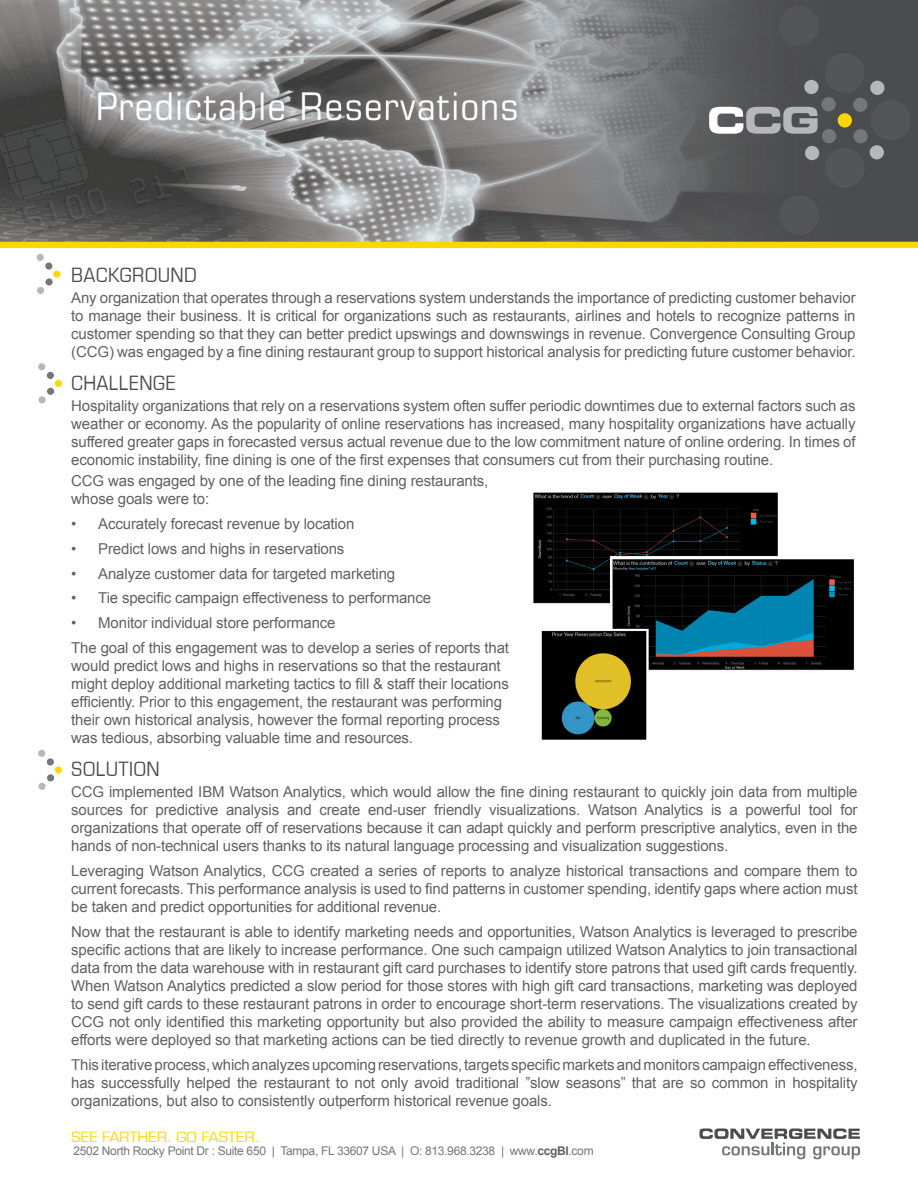
<style>
.page{position:relative;width:918px;height:1188px;background:#fff}
.page>*{position:absolute;margin:0;border:0;box-sizing:border-box;transform-origin:0 0}
.t1{font:condensed 19.95px "Eurostile";letter-spacing:.01em;color:#4b4c4d;scale:1.05 1}
.t2{font:15px/18px "Arial";letter-spacing:-.01em;color:#616164;text-align:justify}
.t3{font:condensed 14.4px "Eurostile";letter-spacing:-.025em;color:#fed702;scale:1.25 1}
.t4{font:12px "Arial";letter-spacing:-.025em;color:#757679}
.s1{font-weight:700;color:#616164}
</style>
<div class="page">
<svg style="left:700px;top:1128px;width:160px;height:31px"></svg>
<img style="left:533px;top:492px;width:322px;height:248px">
<div style="left:53px;top:271px;width:7px;height:7px;background:#fed702;border-radius:50%"></div>
<div style="left:46px;top:278px;width:7px;height:8px;background:#757679;border-radius:50%"></div>
<div style="left:37px;top:287px;width:7px;height:7px;background:#b6b7bb;border-radius:50%"></div>
<div style="left:45px;top:262px;width:7px;height:8px;background:#757679;border-radius:50%"></div>
<div style="left:37px;top:254px;width:7px;height:7px;background:#b6b7bb;border-radius:50%"></div>
<div style="left:55px;top:380px;width:7px;height:7px;background:#fed702;border-radius:50%"></div>
<div style="left:47px;top:388px;width:7px;height:7px;background:#757679;border-radius:50%"></div>
<div style="left:39px;top:396px;width:7px;height:7px;background:#b6b7bb;border-radius:50%"></div>
<div style="left:47px;top:372px;width:7px;height:7px;background:#757679;border-radius:50%"></div>
<div style="left:38px;top:363px;width:7px;height:7px;background:#b6b7bb;border-radius:50%"></div>
<div style="left:55px;top:766px;width:7px;height:8px;background:#fed702;border-radius:50%"></div>
<div style="left:47px;top:774px;width:7px;height:7px;background:#757679;border-radius:50%"></div>
<div style="left:39px;top:783px;width:7px;height:7px;background:#b6b7bb;border-radius:50%"></div>
<div style="left:47px;top:758px;width:7px;height:8px;background:#757679;border-radius:50%"></div>
<div style="left:38px;top:750px;width:7px;height:7px;background:#b6b7bb;border-radius:50%"></div>
<img style="left:0;top:0;width:918px;height:248px">
<svg style="left:709px;top:107px;width:109px;height:27px"></svg>
<div style="left:838px;top:113px;width:14px;height:14px;background:#fed702;border-radius:50%"></div>
<div style="left:854px;top:129px;width:14px;height:14px;background:#757679;border-radius:50%"></div>
<div style="left:870px;top:145px;width:14px;height:14px;background:#b6b7bb;border-radius:50%"></div>
<div style="left:853px;top:98px;width:15px;height:14px;background:#757679;border-radius:50%"></div>
<div style="left:870px;top:81px;width:15px;height:14px;background:#b6b7bb;border-radius:50%"></div>
<div style="left:822px;top:129px;width:14px;height:14px;background:#757679;border-radius:50%"></div>
<div style="left:805px;top:146px;width:14px;height:14px;background:#b6b7bb;border-radius:50%"></div>
<div style="left:822px;top:97px;width:14px;height:14px;background:#757679;border-radius:50%"></div>
<div style="left:804px;top:80px;width:15px;height:14px;background:#b6b7bb;border-radius:50%"></div>
<div style="left:825px;top:53px;width:40px;height:40px;background:#545557;border-radius:50%"></div>
<div style="left:779px;top:6px;width:40px;height:39px;background:#545557;border-radius:50%"></div>
<div style="left:871px;top:100px;width:39px;height:40px;background:#545557;border-radius:50%"></div>
<div style="left:825px;top:148px;width:40px;height:40px;background:#545557;border-radius:50%"></div>
<div style="left:779px;top:195px;width:40px;height:40px;background:#545557;border-radius:50%"></div>
<p class="t1" style="left:71px;top:263px;width:121px">BACKGROUND</p>
<p class="t2" style="left:71px;top:289px;width:786px">Any organization that operates through a reservations system understands the importance of predicting customer behavior to manage their business. It is critical for organizations such as restaurants, airlines and hotels to recognize patterns in customer spending so that they can better predict upswings and downswings in revenue. Convergence Consulting Group (CCG) was engaged by a fine dining restaurant group to support historical analysis for predicting future customer behavior.</p>
<p class="t1" style="left:71px;top:371px;width:101px">CHALLENGE</p>
<p class="t2" style="left:71px;top:397px;width:786px">Hospitality organizations that rely on a reservations system often suffer periodic downtimes due to external factors such as weather or economy. As the popularity of online reservations has increased, many hospitality organizations have actually suffered greater gaps in forecasted versus actual revenue due to the low commitment nature of online ordering. In times of economic instability, fine dining is one of the first expenses that consumers cut from their purchasing routine.</p>
<p class="t2" style="left:71px;top:472px;width:419px">CCG was engaged by one of the leading fine dining restaurants, whose goals were to:</p>
<p class="t2" style="left:71px;top:515px;width:285px">• Accurately forecast revenue by location</p>
<p class="t2" style="left:71px;top:540px;width:275px">• Predict lows and highs in reservations</p>
<p class="t2" style="left:71px;top:565px;width:326px">• Analyze customer data for targeted marketing</p>
<p class="t2" style="left:71px;top:589px;width:361px">• Tie specific campaign effectiveness to performance</p>
<p class="t2" style="left:71px;top:614px;width:266px">• Monitor individual store performance</p>
<p class="t2" style="left:71px;top:639px;width:439px;text-align:left">The goal of this engagement was to develop a series of reports that would predict lows and highs in reservations so that the restaurant might deploy additional marketing tactics to fill &amp; staff their locations efficiently. Prior to this engagement, the restaurant was performing their own historical analysis, however the formal reporting process was tedious, absorbing valuable time and resources.</p>
<p class="t1" style="left:71px;top:757px;width:86px">SOLUTION</p>
<p class="t2" style="left:71px;top:783px;width:788px">CCG implemented IBM Watson Analytics, which would allow the fine dining restaurant to quickly join data from multiple sources for predictive analysis and create end-user friendly visualizations. Watson Analytics is a powerful tool for organizations that operate off of reservations because it can adapt quickly and perform prescriptive analytics, even in the hands of non-technical users thanks to its natural language processing and visualization suggestions.</p>
<p class="t2" style="left:71px;top:862px;width:788px">Leveraging Watson Analytics, CCG created a series of reports to analyze historical transactions and compare them to current forecasts. This performance analysis is used to find patterns in customer spending, identify gaps where action must be taken and predict opportunities for additional revenue.</p>
<p class="t2" style="left:71px;top:923px;width:788px">Now that the restaurant is able to identify marketing needs and opportunities, Watson Analytics is leveraged to prescribe specific actions that are likely to increase performance. One such campaign utilized Watson Analytics to join transactional data from the data warehouse with in restaurant gift card purchases to identify store patrons that used gift cards frequently.<br>When Watson Analytics predicted a slow period for those stores with high gift card transactions, marketing was deployed to send gift cards to these restaurant patrons in order to encourage short-term reservations. The visualizations created by CCG not only identified this marketing opportunity but also provided the ability to measure campaign effectiveness after efforts were deployed so that marketing actions can be tied directly to revenue growth and duplicated in the future.</p>
<p class="t2" style="left:71px;top:1056px;width:788px">This iterative process, which analyzes upcoming reservations, targets specific markets and monitors campaign effectiveness, has successfully helped the restaurant to not only avoid traditional ”slow seasons” that are so common in hospitality organizations, but also to consistently outperform historical revenue goals.</p>
<p class="t3" style="left:71px;top:1128px;width:152px">SEE FARTHER. GO FASTER.</p>
<p class="t4" style="left:73px;top:1143px;width:522px">2502 North Rocky Point Dr : Suite 650 | Tampa, FL 33607 USA | O: 813.968.3238 | www.<span class="s1">ccgBI</span>.com</p>
</div>
